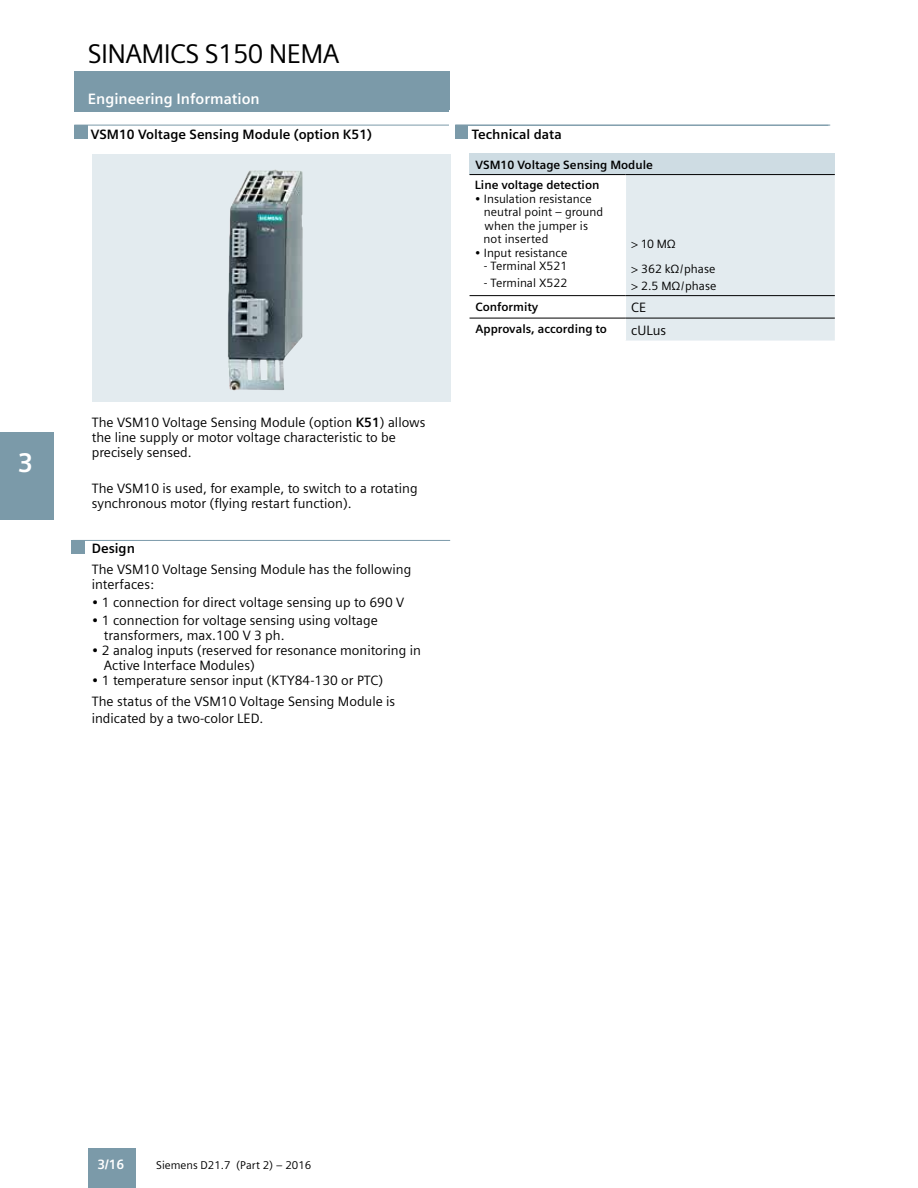
<style>
.page{position:relative;width:918px;height:1188px;background:#fff}
.page>*{position:absolute;margin:0;border:0;box-sizing:border-box;transform-origin:0 0}
.t1{font:27px "Siemens Sans";letter-spacing:-.025em;color:#000}
.t2{font:700 27px "Siemens Sans";color:#fff}
.t3{font:700 15px "Siemens Sans";color:#fff}
.t4{font:13.5px/15px "Siemens Sans";color:#000}
.t5{font:700 13.5px "Siemens Sans";color:#000}
.t6{font:700 13.5px "Siemens Sans";color:#fff}
.t7{font:12px/13.5px "Siemens Sans";color:#000}
.t8{font:700 12px/20.7px "Siemens Sans";color:#000}
.t9{font:11.25px "Siemens Sans";color:#000}
.s1{font-weight:700}
</style>
<div class="page">
<div style="left:74px;top:71px;width:376px;height:41px;background:#7b9aa9"></div>
<hr style="left:74px;top:125px;width:756px;height:1px;background:#7b9aa9">
<div style="left:74px;top:125px;width:14px;height:14px;background:#7b9aa9"></div>
<div style="left:0;top:432px;width:54px;height:88px;background:#7b9aa9"></div>
<div style="left:88px;top:1148px;width:47px;height:40px;background:#7b9aa9"></div>
<div style="left:470px;top:153px;width:365px;height:22px;background:#cedce3"></div>
<div style="left:625px;top:175px;width:210px;height:166px;background:#e3ebef"></div>
<hr style="left:470px;top:295px;width:155px;height:1px;background:#000">
<hr style="left:470px;top:318px;width:155px;height:1px;background:#000">
<hr style="left:625px;top:295px;width:210px;height:1px;background:#000">
<hr style="left:625px;top:318px;width:210px;height:1px;background:#000">
<hr style="left:470px;top:174px;width:155px;height:1px;background:#000">
<hr style="left:625px;top:174px;width:210px;height:1px;background:#000">
<hr style="left:73px;top:540px;width:377px;height:1px;background:#7b9aa9">
<div style="left:71px;top:540px;width:14px;height:14px;background:#7b9aa9"></div>
<div style="left:92px;top:155px;width:359px;height:247px;background:#e3ebef"></div>
<img style="left:228px;top:169px;width:75px;height:221px">
<div style="left:455px;top:125px;width:13px;height:14px;background:#7b9aa9"></div>
<div style="left:449px;top:111px;width:6px;height:31px;background:#fff"></div>
<h1 class="t2" style="left:18px;top:447px;width:17px">3</h1>
<h1 class="t1" style="left:88px;top:38px;width:253px">SINAMICS S150 NEMA</h1>
<p class="t3" style="left:88px;top:90px;width:174px">Engineering Information</p>
<p class="t5" style="left:91px;top:126px;width:283px">VSM10 Voltage Sensing Module (option K51)</p>
<p class="t5" style="left:472px;top:126px;width:92px">Technical data</p>
<p class="t8" style="left:475px;top:154px;width:180px">VSM10 Voltage Sensing Module<br>Line voltage detection</p>
<p class="t7" style="left:484px;top:192px;width:121px;text-indent:-9px">• Insulation resistance neutral point – ground when the jumper is not inserted</p>
<p class="t7" style="left:475px;top:246px;width:94px">• Input resistance</p>
<p class="t7" style="left:484px;top:259px;width:85px">- Terminal X521</p>
<p class="t7" style="left:484px;top:276px;width:85px">- Terminal X522</p>
<p class="t7" style="left:631px;top:232px;width:86px;line-height:24.8px">&gt; 10 MΩ<br>&gt; 362 kΩ/phase</p>
<p class="t7" style="left:631px;top:279px;width:87px">&gt; 2.5 MΩ/phase</p>
<p class="t4" style="left:92px;top:415px;width:335px">The VSM10 Voltage Sensing Module (option <span class="s1">K51</span>) allows the line supply or motor voltage characteristic to be precisely sensed.</p>
<p class="t4" style="left:92px;top:481px;width:327px">The VSM10 is used, for example, to switch to a rotating synchronous motor (flying restart function).</p>
<p class="t5" style="left:92px;top:541px;width:45px">Design</p>
<p class="t4" style="left:92px;top:562px;width:321px">The VSM10 Voltage Sensing Module has the following interfaces:</p>
<p class="t4" style="left:92px;top:595px;width:314px">• 1 connection for direct voltage sensing up to 690 V</p>
<p class="t4" style="left:104px;top:613px;width:276px;text-indent:-12px">• 1 connection for voltage sensing using voltage transformers, max.100 V 3 ph.</p>
<p class="t4" style="left:104px;top:643px;width:319px;text-indent:-12px">• 2 analog inputs (reserved for resonance monitoring in<br>Active Interface Modules)</p>
<p class="t4" style="left:92px;top:670px;width:305px;line-height:21px">• 1 temperature sensor input (KTY84-130 or PTC)<br>The status of the VSM10 Voltage Sensing Module is</p>
<p class="t4" style="left:92px;top:711px;width:173px">indicated by a two-color LED.</p>
<p class="t8" style="left:476px;top:296px;width:64px">Conformity</p>
<p class="t4" style="left:631px;top:300px;width:17px">CE</p>
<p class="t8" style="left:476px;top:319px;width:133px">Approvals, according to</p>
<p class="t4" style="left:631px;top:322px;width:37px">cULus</p>
<p class="t6" style="left:97px;top:1157px;width:28px">3/16</p>
<p class="t9" style="left:156px;top:1158px;width:157px">Siemens D21.7 (Part 2) – 2016</p>
</div>
